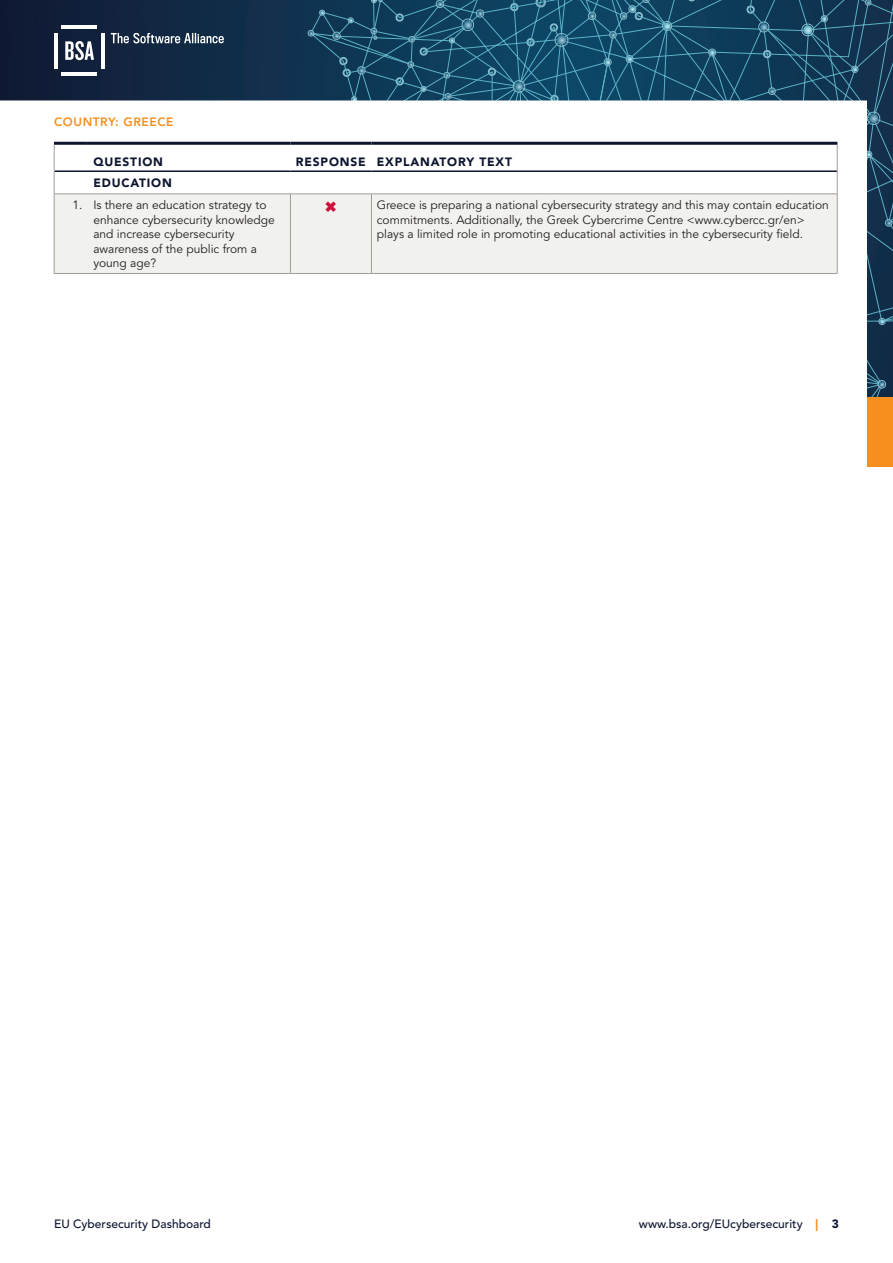
<style>
.page{position:relative;width:893px;height:1263px;background:#fff}
.page>*{position:absolute;margin:0;border:0;box-sizing:border-box;transform-origin:0 0}
.t1{font:12px/14.4px "Avenir LT Std";color:#231f20}
.t2{font:500 12px "Avenir LT Std";color:#0d152f}
.t3{font:900 12px "Avenir LT Std";letter-spacing:.07em;color:#0d152f}
.t4{font:800 12px "Avenir LT Std";letter-spacing:.05em;color:#f68f1e}
.s1{font-weight:900;color:#f68f1e}
.s2{font-weight:900}
</style>
<div class="page">
<svg style="left:860px;top:397px;width:33px;height:70px;fill:#f68f1e"></svg>
<div style="left:54px;top:194px;width:34px;height:79px;background:#f1f1ee"></div>
<hr style="left:54px;top:142px;width:34px;height:3px;background:#0d152f">
<hr style="left:54px;top:170px;width:34px;height:2px;background:#0d152f">
<svg style="left:54px;top:145px;width:1px;height:49px"></svg>
<hr style="left:54px;top:194px;width:34px;height:1px;background:#a39d99">
<hr style="left:54px;top:194px;width:1px;height:79px;background:#a39d99">
<hr style="left:54px;top:273px;width:34px;height:1px;background:#a39d99">
<svg style="left:65px;top:0;width:827px;height:422px"></svg>
<p class="t4" style="left:54px;top:115px;width:89px">COUNTRY: GREECE</p>
<p class="t3" style="left:93px;top:154px;width:71px">QUESTION</p>
<p class="t3" style="left:296px;top:154px;width:218px">RESPONSE EXPLANATORY TEXT</p>
<p class="t3" style="left:93px;top:176px;width:80px">EDUCATION</p>
<p class="t1" style="left:93px;top:198px;width:183px;text-indent:-21px">1. Is there an education strategy to enhance cybersecurity knowledge and increase cybersecurity awareness of the public from a young age?</p>
<p class="t1" style="left:377px;top:198px;width:453px">Greece is preparing a national cybersecurity strategy and this may contain education commitments. Additionally, the Greek Cybercrime Centre &lt;www.cybercc.gr/en&gt; plays a limited role in promoting educational activities in the cybersecurity field.</p>
<p class="t2" style="left:54px;top:1216px;width:158px">EU Cybersecurity Dashboard</p>
<p class="t2" style="left:639px;top:1216px;width:202px">www.bsa.org/EUcybersecurity <span class="s1">|</span> <span class="s2">3</span></p>
</div>
